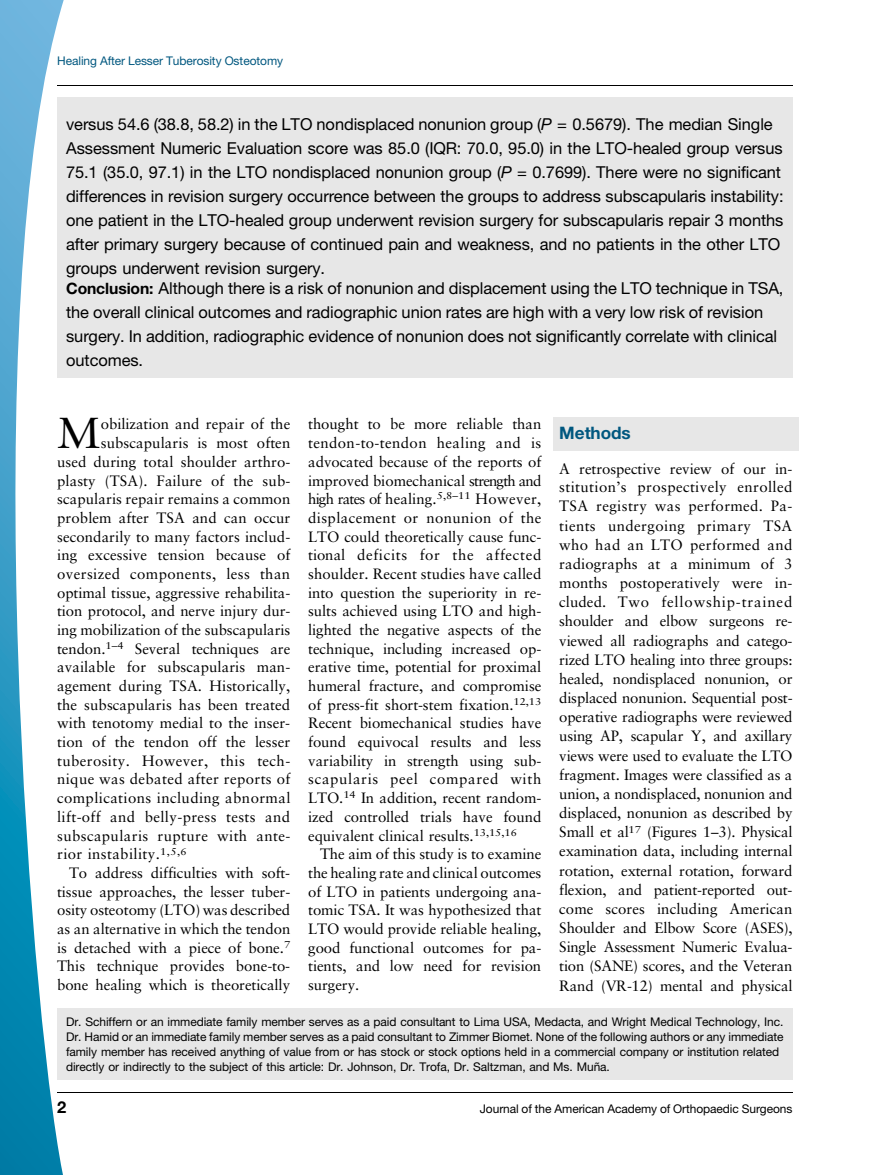
<style>
.page{position:relative;width:891px;height:1175px;background:#fff}
.page>*{position:absolute;margin:0;border:0;box-sizing:border-box;transform-origin:0 0}
.t1{font:43.35px "Adv O Tece 49054";color:#000}
.t2{font:17.25px "Adv O Td 1 f 5 cc 91.B";color:#00577f}
.t3{font:16.5px/23.9px "Adv OT7 fe 89 a 09";color:#000}
.t4{font:16.5px "Adv O Td 1 f 5 cc 91.B";color:#000}
.t5{font:15px/18.8px "Adv O Tece 49054";letter-spacing:.01em;color:#000;text-align:justify}
.t6{font:15px "Adv O Tece 49054";letter-spacing:.03em;color:#000}
.t7{font:12px/15px "Adv OT7 fe 89 a 09";color:#000}
.t8{font:12px "Adv OT7 fe 89 a 09";color:#00577f}
.s1{font-family:"Adv O Tc 4 f 305 bd.I"}
.s2{font-family:"Adv O Td 1 f 5 cc 91.B";font-size:15.75px}
.s3{font-style:inherit}
</style>
<div class="page">
<svg style="left:0;top:0;width:66px;height:1174px"></svg>
<div style="left:57px;top:98px;width:735px;height:277px;background:#e7e7e7"></div>
<hr style="left:57px;top:375px;width:735px;height:3px;background:#e7e7e7">
<div style="left:553px;top:417px;width:245px;height:34px;background:#e7e7e7"></div>
<div style="left:57px;top:1008px;width:735px;height:71px;background:#e7e7e7"></div>
<hr style="left:57px;top:85px;width:735px;height:1px;background:#000">
<hr style="left:57px;top:1092px;width:735px;height:1px;background:#000">
<p class="t8" style="left:57px;top:57px;width:228px">Healing After Lesser Tuberosity Osteotomy</p>
<p class="t3" style="left:66px;top:114px;width:719px">versus 54.6 (38.8, 58.2) in the LTO nondisplaced nonunion group (<span class="s1">P</span> = 0.5679). The median Single Assessment Numeric Evaluation score was 85.0 (IQR: 70.0, 95.0) in the LTO-healed group versus 75.1 (35.0, 97.1) in the LTO nondisplaced nonunion group (<span class="s1">P</span> = 0.7699). There were no significant differences in revision surgery occurrence between the groups to address subscapularis instability: one patient in the LTO-healed group underwent revision surgery for subscapularis repair 3 months after primary surgery because of continued pain and weakness, and no patients in the other LTO groups underwent revision surgery.</p>
<p class="t3" style="left:66px;top:278px;width:719px"><span class="s2">Conclusion:</span> Although there is a risk of nonunion and displacement using the LTO technique in TSA, the overall clinical outcomes and radiographic union rates are high with a very low risk of revision surgery. In addition, radiographic evidence of nonunion does not significantly correlate with clinical outcomes.</p>
<h1 class="t1" style="left:57px;top:415px;width:45px">M</h1>
<p class="t5" style="left:101px;top:416px;width:191px">obilization and repair of the</p>
<p class="t5" style="left:308px;top:416px;width:235px">thought to be more reliable than tendon-to-tendon healing and is advocated because of the reports of improved biomechanical strength and high rates of healing.<sup>5,8</sup><sup>–</sup><sup>11</sup> However, displacement or nonunion of the LTO could theoretically cause func&shy;tional deficits for the affected shoulder. Recent studies have called into question the superiority in re&shy;sults achieved using LTO and high&shy;lighted the negative aspects of the technique, including increased op&shy;erative time, potential for proximal humeral fracture, and compromise of press-fit short-stem fixation.<sup>12,13<br></sup>Recent biomechanical studies have found equivocal results and less variability in strength using sub&shy;scapularis peel compared with LTO.<sup>14</sup> In addition, recent random&shy;ized controlled trials have found equivalent clinical results.<sup>13,15,16</sup></p>
<p class="t5" style="left:308px;top:846px;width:235px;text-indent:12px">The aim of this study is to examine the healing rate and clinical outcomes of LTO in patients undergoing ana&shy;tomic TSA. It was hypothesized that LTO would provide reliable healing, good functional outcomes for pa&shy;tients, and low need for revision surgery.</p>
<p class="t2" style="left:559px;top:427px;width:73px">Methods</p>
<p class="t5" style="left:559px;top:460px;width:235px;line-height:19.2px">A retrospective review of our in&shy;stitution<span class="s3">’</span>s prospectively enrolled TSA registry was performed. Pa&shy;tients undergoing primary TSA who had an LTO performed and radiographs at a minimum of 3 months postoperatively were in&shy;cluded. Two fellowship-trained shoulder and elbow surgeons re&shy;viewed all radiographs and catego&shy;rized LTO healing into three groups: healed, nondisplaced nonunion, or displaced nonunion. Sequential post&shy;operative radiographs were reviewed using AP, scapular Y, and axillary views were used to evaluate the LTO fragment. Images were classified as a union, a nondisplaced, nonunion and displaced, nonunion as described by Small et al<sup>17</sup> (Figures 1<span class="s3">–</span>3). Physical examination data, including internal rotation, external rotation, forward flexion, and patient-reported out&shy;come scores including American Shoulder and Elbow Score (ASES), Single Assessment Numeric Evalua&shy;tion (SANE) scores, and the Veteran Rand (VR-12) mental and physical</p>
<p class="t7" style="left:66px;top:1015px;width:719px">Dr. Schiffern or an immediate family member serves as a paid consultant to Lima USA, Medacta, and Wright Medical Technology, Inc.<br>Dr. Hamid or an immediate family member serves as a paid consultant to Zimmer Biomet. None of the following authors or any immediate family member has received anything of value from or has stock or stock options held in a commercial company or institution related directly or indirectly to the subject of this article: Dr. Johnson, Dr. Trofa, Dr. Saltzman, and Ms. Muña.</p>
<p class="t5" style="left:101px;top:435px;width:191px">subscapularis is most often</p>
<p class="t5" style="left:57px;top:453px;width:235px">used during total shoulder arthro-</p>
<p class="t5" style="left:57px;top:472px;width:235px">plasty (TSA). Failure of the sub-</p>
<p class="t5" style="left:57px;top:491px;width:235px">scapularis repair remains a common</p>
<p class="t5" style="left:57px;top:509px;width:235px">problem after TSA and can occur</p>
<p class="t5" style="left:57px;top:528px;width:234px">secondarily to many factors includ-</p>
<p class="t5" style="left:57px;top:547px;width:235px">ing excessive tension because of</p>
<p class="t6" style="left:57px;top:567px;width:235px">oversized components, less than</p>
<p class="t5" style="left:57px;top:584px;width:235px">optimal tissue, aggressive rehabilita-</p>
<p class="t5" style="left:57px;top:603px;width:235px">tion protocol, and nerve injury dur-</p>
<p class="t5" style="left:57px;top:621px;width:235px">ing mobilization of the subscapularis</p>
<p class="t5" style="left:57px;top:640px;width:235px">tendon.<sup>1</sup><sup>–</sup><sup>4</sup> Several techniques are</p>
<p class="t5" style="left:57px;top:659px;width:235px">available for subscapularis man-</p>
<p class="t5" style="left:57px;top:677px;width:235px">agement during TSA. Historically,</p>
<p class="t5" style="left:57px;top:696px;width:235px">the subscapularis has been treated</p>
<p class="t5" style="left:57px;top:715px;width:234px">with tenotomy medial to the inser-</p>
<p class="t5" style="left:57px;top:733px;width:235px">tion of the tendon off the lesser</p>
<p class="t6" style="left:57px;top:754px;width:235px">tuberosity. However, this tech-</p>
<p class="t6" style="left:57px;top:773px;width:235px">nique was debated after reports of</p>
<p class="t6" style="left:57px;top:791px;width:235px">complications including abnormal</p>
<p class="t6" style="left:57px;top:810px;width:235px">lift-off and belly-press tests and</p>
<p class="t6" style="left:57px;top:829px;width:235px">subscapularis rupture with ante-</p>
<p class="t6" style="left:57px;top:847px;width:131px">rior instability.<sup>1,5,6</sup></p>
<p class="t5" style="left:69px;top:864px;width:223px">To address difficulties with soft-</p>
<p class="t5" style="left:57px;top:883px;width:235px">tissue approaches, the lesser tuber-</p>
<p class="t5" style="left:57px;top:902px;width:234px">osity osteotomy (LTO) was described</p>
<p class="t5" style="left:57px;top:920px;width:235px">as an alternative in which the tendon</p>
<p class="t5" style="left:57px;top:939px;width:235px">is detached with a piece of bone.<sup>7</sup></p>
<p class="t5" style="left:57px;top:958px;width:234px">This technique provides bone-to-</p>
<p class="t5" style="left:57px;top:976px;width:235px">bone healing which is theoretically</p>
<p class="t4" style="left:57px;top:1101px;width:11px">2</p>
<p class="t7" style="left:480px;top:1102px;width:314px">Journal of the American Academy of Orthopaedic Surgeons</p>
</div>
